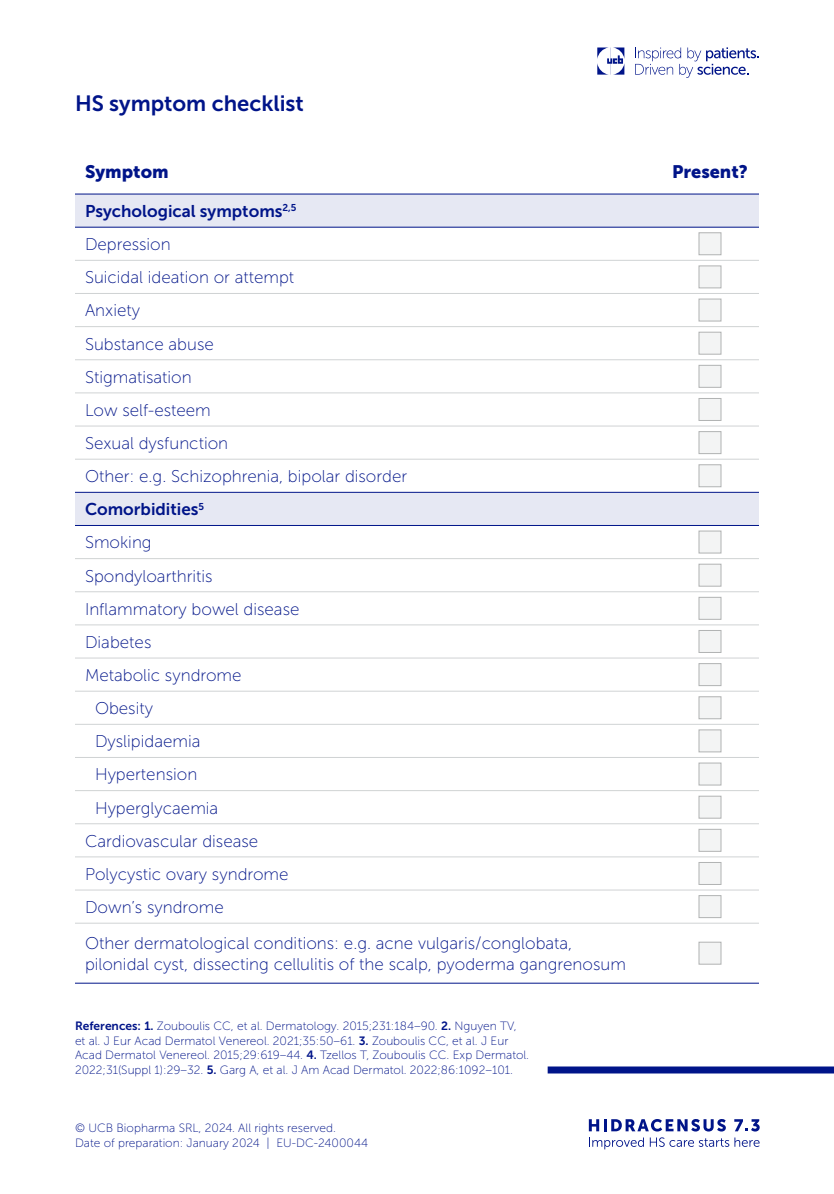
<style>
.page{position:relative;width:834px;height:1194px;background:#fff}
.page>*{position:absolute;margin:0;border:0;box-sizing:border-box;transform-origin:0 0}
.t1{font:22px "Museo Sans 700";color:#001489}
.t2{font:18px "Museo Sans 900";color:#001489}
.t3{font:17px/33.1px "Museo Sans 100";color:#001489}
.t4{font:17px "Museo Sans 700";color:#001489}
.t5{font:12px/14.4px "Museo Sans 100";color:#001489}
.s1{font-family:"Museo Sans 700"}
</style>
<div class="page">
<svg style="left:635px;top:47px;width:124px;height:31px"></svg>
<svg style="left:597px;top:48px;width:27px;height:27px"></svg>
<svg style="left:589px;top:1119px;width:171px;height:30px"></svg>
<div style="left:551px;top:1066px;width:283px;height:8px;background:#001489"></div>
<svg style="left:75px;top:195px;width:684px;height:330px"></svg>
<hr style="left:75px;top:194px;width:590px;height:1px;background:#001489">
<hr style="left:665px;top:194px;width:94px;height:1px;background:#001489">
<hr style="left:75px;top:492px;width:590px;height:1px;background:#001489">
<hr style="left:665px;top:492px;width:94px;height:1px;background:#001489">
<hr style="left:75px;top:227px;width:590px;height:1px;background:#001489">
<hr style="left:665px;top:227px;width:94px;height:1px;background:#001489">
<hr style="left:75px;top:525px;width:590px;height:1px;background:#001489">
<hr style="left:665px;top:525px;width:94px;height:1px;background:#001489">
<hr style="left:75px;top:260px;width:590px;height:1px;background:#d0d3d4">
<hr style="left:665px;top:260px;width:94px;height:1px;background:#d0d3d4">
<hr style="left:75px;top:293px;width:590px;height:1px;background:#d0d3d4">
<hr style="left:665px;top:293px;width:94px;height:1px;background:#d0d3d4">
<hr style="left:75px;top:326px;width:590px;height:1px;background:#d0d3d4">
<hr style="left:665px;top:326px;width:94px;height:1px;background:#d0d3d4">
<hr style="left:75px;top:360px;width:590px;height:1px;background:#d0d3d4">
<hr style="left:665px;top:360px;width:94px;height:1px;background:#d0d3d4">
<hr style="left:75px;top:393px;width:590px;height:1px;background:#d0d3d4">
<hr style="left:665px;top:393px;width:94px;height:1px;background:#d0d3d4">
<hr style="left:75px;top:426px;width:590px;height:1px;background:#d0d3d4">
<hr style="left:665px;top:426px;width:94px;height:1px;background:#d0d3d4">
<hr style="left:75px;top:459px;width:590px;height:1px;background:#d0d3d4">
<hr style="left:665px;top:459px;width:94px;height:1px;background:#d0d3d4">
<hr style="left:75px;top:558px;width:590px;height:1px;background:#d0d3d4">
<hr style="left:665px;top:558px;width:94px;height:1px;background:#d0d3d4">
<hr style="left:75px;top:592px;width:590px;height:1px;background:#d0d3d4">
<hr style="left:665px;top:592px;width:94px;height:1px;background:#d0d3d4">
<hr style="left:75px;top:625px;width:590px;height:1px;background:#d0d3d4">
<hr style="left:665px;top:625px;width:94px;height:1px;background:#d0d3d4">
<hr style="left:75px;top:658px;width:590px;height:1px;background:#d0d3d4">
<hr style="left:665px;top:658px;width:94px;height:1px;background:#d0d3d4">
<hr style="left:75px;top:691px;width:590px;height:1px;background:#d0d3d4">
<hr style="left:665px;top:691px;width:94px;height:1px;background:#d0d3d4">
<hr style="left:75px;top:724px;width:590px;height:1px;background:#d0d3d4">
<hr style="left:665px;top:724px;width:94px;height:1px;background:#d0d3d4">
<hr style="left:75px;top:757px;width:590px;height:1px;background:#d0d3d4">
<hr style="left:665px;top:757px;width:94px;height:1px;background:#d0d3d4">
<hr style="left:75px;top:790px;width:590px;height:1px;background:#d0d3d4">
<hr style="left:665px;top:790px;width:94px;height:1px;background:#d0d3d4">
<hr style="left:75px;top:824px;width:590px;height:1px;background:#d0d3d4">
<hr style="left:665px;top:824px;width:94px;height:1px;background:#d0d3d4">
<hr style="left:75px;top:857px;width:590px;height:1px;background:#d0d3d4">
<hr style="left:665px;top:857px;width:94px;height:1px;background:#d0d3d4">
<hr style="left:75px;top:890px;width:590px;height:1px;background:#d0d3d4">
<hr style="left:665px;top:890px;width:94px;height:1px;background:#d0d3d4">
<hr style="left:75px;top:923px;width:590px;height:1px;background:#d0d3d4">
<hr style="left:665px;top:923px;width:94px;height:1px;background:#d0d3d4">
<hr style="left:75px;top:983px;width:590px;height:1px;background:#001489">
<hr style="left:665px;top:983px;width:94px;height:1px;background:#001489">
<div style="left:698px;top:232px;width:24px;height:23px;background:#f3f4f4;border:1px solid #b1b3b3"></div>
<div style="left:698px;top:265px;width:24px;height:23px;background:#f3f4f4;border:1px solid #b1b3b3"></div>
<div style="left:698px;top:299px;width:24px;height:23px;background:#f3f4f4;border:1px solid #b1b3b3"></div>
<div style="left:698px;top:332px;width:24px;height:23px;background:#f3f4f4;border:1px solid #b1b3b3"></div>
<div style="left:698px;top:365px;width:24px;height:23px;background:#f3f4f4;border:1px solid #b1b3b3"></div>
<div style="left:698px;top:398px;width:24px;height:23px;background:#f3f4f4;border:1px solid #b1b3b3"></div>
<div style="left:698px;top:431px;width:24px;height:23px;background:#f3f4f4;border:1px solid #b1b3b3"></div>
<div style="left:698px;top:464px;width:24px;height:23px;background:#f3f4f4;border:1px solid #b1b3b3"></div>
<div style="left:698px;top:531px;width:24px;height:23px;background:#f3f4f4;border:1px solid #b1b3b3"></div>
<div style="left:698px;top:564px;width:24px;height:23px;background:#f3f4f4;border:1px solid #b1b3b3"></div>
<div style="left:698px;top:597px;width:24px;height:23px;background:#f3f4f4;border:1px solid #b1b3b3"></div>
<div style="left:698px;top:630px;width:24px;height:23px;background:#f3f4f4;border:1px solid #b1b3b3"></div>
<div style="left:698px;top:663px;width:24px;height:23px;background:#f3f4f4;border:1px solid #b1b3b3"></div>
<div style="left:698px;top:696px;width:24px;height:23px;background:#f3f4f4;border:1px solid #b1b3b3"></div>
<div style="left:698px;top:729px;width:24px;height:23px;background:#f3f4f4;border:1px solid #b1b3b3"></div>
<div style="left:698px;top:763px;width:24px;height:23px;background:#f3f4f4;border:1px solid #b1b3b3"></div>
<div style="left:698px;top:796px;width:24px;height:23px;background:#f3f4f4;border:1px solid #b1b3b3"></div>
<div style="left:698px;top:829px;width:24px;height:23px;background:#f3f4f4;border:1px solid #b1b3b3"></div>
<div style="left:698px;top:862px;width:24px;height:23px;background:#f3f4f4;border:1px solid #b1b3b3"></div>
<div style="left:698px;top:895px;width:24px;height:23px;background:#f3f4f4;border:1px solid #b1b3b3"></div>
<div style="left:698px;top:942px;width:24px;height:23px;background:#f3f4f4;border:1px solid #b1b3b3"></div>
<p class="t1" style="left:75px;top:92px;width:230px">HS symptom checklist</p>
<p class="t2" style="left:85px;top:162px;width:85px">Symptom</p>
<p class="t2" style="left:672px;top:162px;width:77px">Present?</p>
<p class="t4" style="left:85px;top:202px;width:213px">Psychological symptoms<sup>2,5</sup></p>
<p class="t3" style="left:85px;top:228px;width:324px">Depression<br>Suicidal ideation or attempt<br>Anxiety<br>Substance abuse<br>Stigmatisation<br>Low self-esteem<br>Sexual dysfunction<br>Other: e.g. Schizophrenia, bipolar disorder</p>
<p class="t4" style="left:85px;top:500px;width:121px">Comorbidities<sup>5</sup></p>
<p class="t3" style="left:85px;top:526px;width:68px">Smoking</p>
<p class="t3" style="left:85px;top:559px;width:129px">Spondyloarthritis</p>
<p class="t3" style="left:85px;top:593px;width:216px">Inflammatory bowel disease</p>
<p class="t3" style="left:85px;top:626px;width:68px">Diabetes</p>
<p class="t3" style="left:85px;top:659px;width:158px">Metabolic syndrome</p>
<p class="t3" style="left:95px;top:692px;width:60px">Obesity</p>
<p class="t3" style="left:95px;top:725px;width:107px">Dyslipidaemia</p>
<p class="t3" style="left:95px;top:758px;width:104px">Hypertension</p>
<p class="t3" style="left:95px;top:791px;width:125px">Hyperglycaemia</p>
<p class="t3" style="left:85px;top:825px;width:175px">Cardiovascular disease</p>
<p class="t3" style="left:85px;top:858px;width:205px">Polycystic ovary syndrome</p>
<p class="t3" style="left:85px;top:891px;width:140px">Down’s syndrome</p>
<p class="t3" style="left:85px;top:933px;width:543px;line-height:21px">Other dermatological conditions: e.g. acne vulgaris/conglobata, pilonidal cyst, dissecting cellulitis of the scalp, pyoderma gangrenosum</p>
<p class="t5" style="left:75px;top:1019px;width:456px"><span class="s1">References: 1.</span> Zouboulis CC, et al. Dermatology. 2015;231:184–90. <span class="s1">2.</span> Nguyen TV, et al. J Eur Acad Dermatol Venereol. 2021;35:50–61. <span class="s1">3.</span> Zouboulis CC, et al. J Eur Acad Dermatol Venereol. 2015;29:619–44. <span class="s1">4.</span> Tzellos T, Zouboulis CC. Exp Dermatol.<br>2022;31(Suppl 1):29–32. <span class="s1">5.</span> Garg A, et al. J Am Acad Dermatol. 2022;86:1092–101.</p>
<p class="t5" style="left:75px;top:1121px;width:295px">© UCB Biopharma SRL, 2024. All rights reserved.<br>Date of preparation: January 2024 | EU-DC-2400044</p>
</div>
